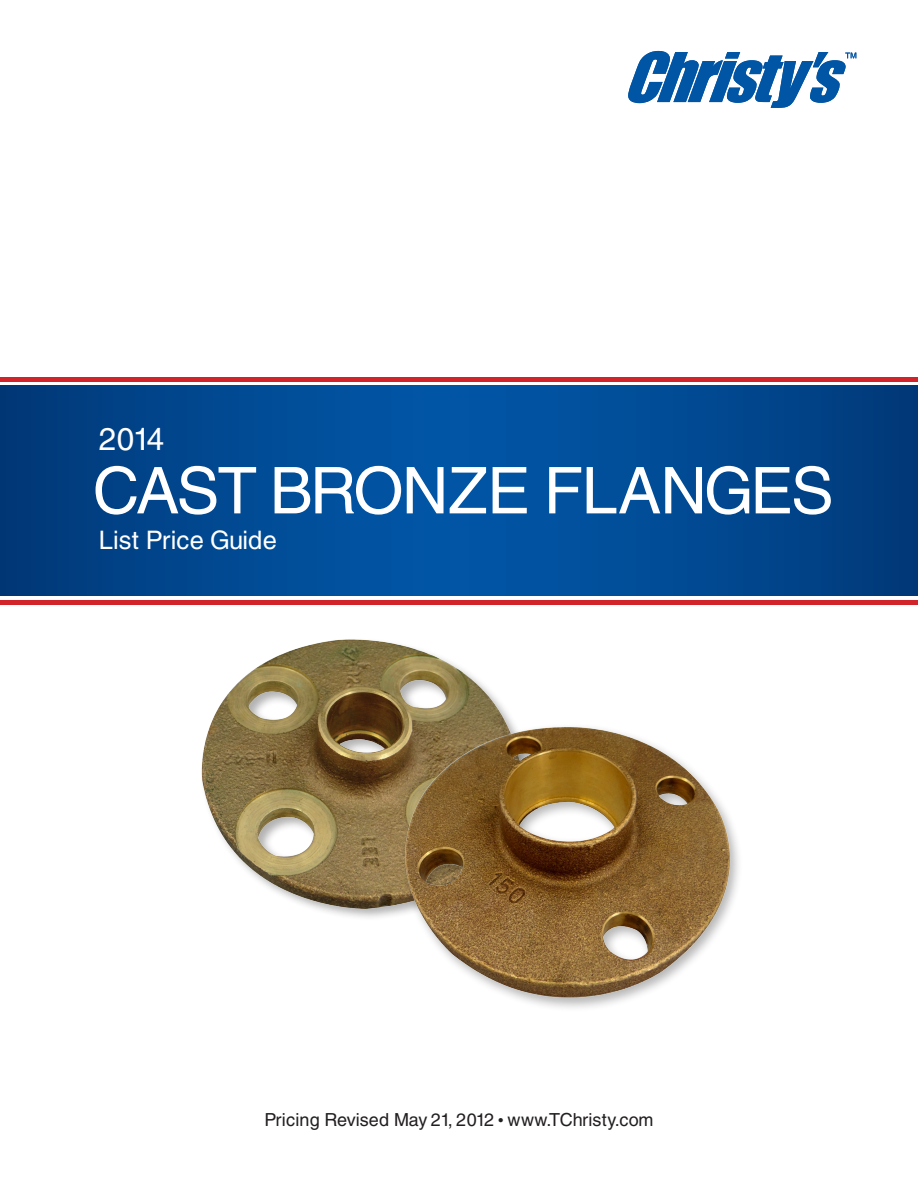
<style>
.page{position:relative;width:918px;height:1188px;background:#fff}
.page>*{position:absolute;margin:0;border:0;box-sizing:border-box;transform-origin:0 0}
.t1{font:64.5px "Helvetica LT Std";letter-spacing:-.03em;color:#fff}
.t2{font:31.5px "Helvetica LT Std";color:#fff}
.t3{font:25.5px "Helvetica LT Std";letter-spacing:.005em;color:#fff}
.t4{font:18px "Helvetica LT Std";letter-spacing:.005em;color:#231f20}
.s1{font-size:13.5px}
</style>
<div class="page">
<svg style="left:0;top:385px;width:918px;height:211px;background:#014891"></svg>
<svg style="left:628px;top:51px;width:228px;height:57px"></svg>
<div style="left:0;top:377px;width:918px;height:5px;background:#d1232a"></div>
<div style="left:0;top:600px;width:918px;height:5px;background:#d1232a"></div>
<img style="left:201px;top:639px;width:306px;height:279px">
<div style="left:400px;top:722px;width:344px;height:290px;background:#040503;opacity:.3"></div>
<img style="left:393px;top:713px;width:340px;height:296px">
<p class="t2" style="left:99px;top:421px;width:67px">2014</p>
<p class="t1" style="left:93px;top:453px;width:743px">CAST BRONZE FLANGES</p>
<p class="t3" style="left:99px;top:525px;width:180px">List Price Guide</p>
<p class="t4" style="left:264px;top:1110px;width:391px">Pricing Revised May 21, 2012 <span class="s1">•</span> www.TChristy.com</p>
</div>
